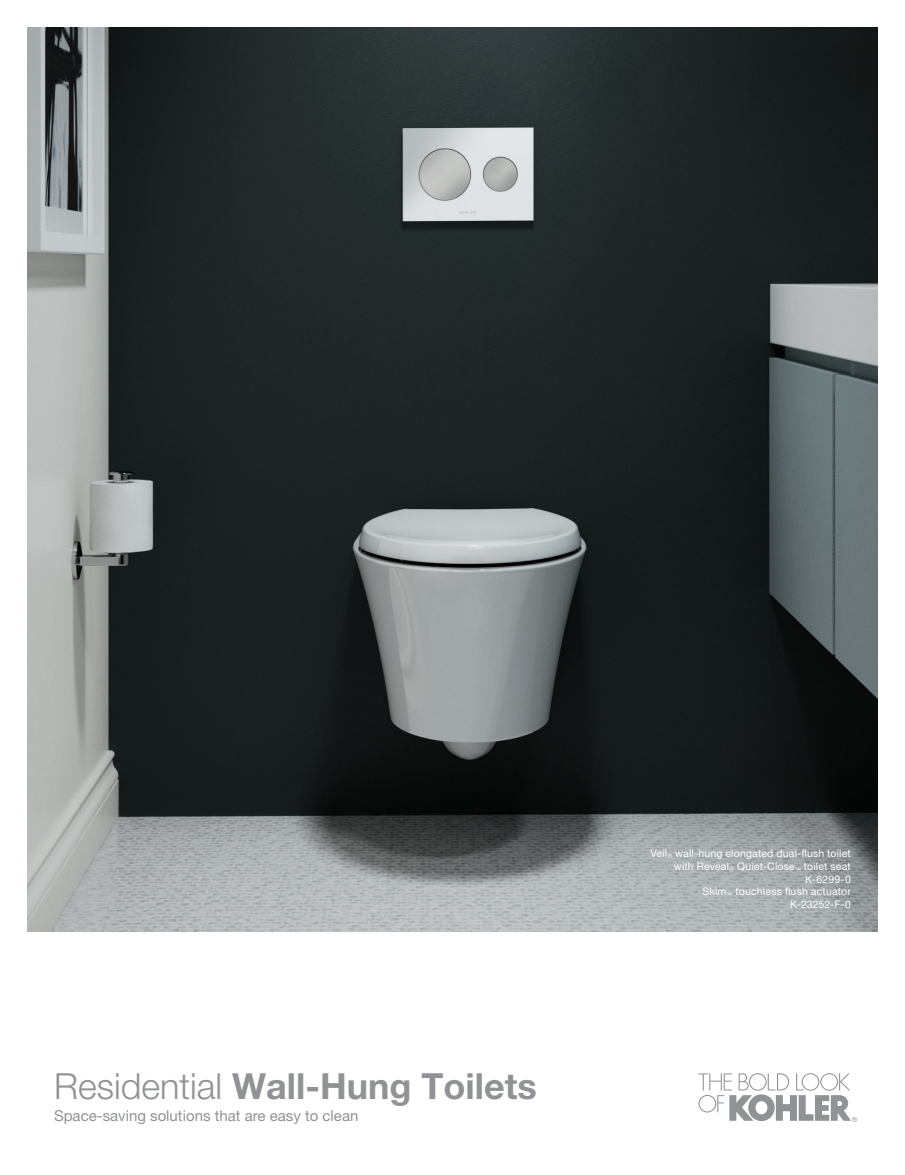
<style>
.page{position:relative;width:905px;height:1175px;background:#fff}
.page>*{position:absolute;margin:0;border:0;box-sizing:border-box;transform-origin:0 0}
.t1{font:700 36px "Helvetica Neue LT Pro";color:#919295}
.t2{font:15px "Helvetica Neue LT Pro";color:#919295}
.Cutline_Sku{font:10.5px/12.6px "Helvetica Neue LT Pro";letter-spacing:.015em;color:#fff;text-align:right}
.Cutline{font:10.5px "Helvetica Neue LT Pro";letter-spacing:.005em;color:#fff}
.s1{font-weight:300}
</style>
<div class="page">
<svg style="left:698px;top:1073px;width:159px;height:49px"></svg>
<img style="left:27px;top:27px;width:851px;height:905px">
<p class="t1" style="left:54px;top:1064px;width:484px"><span class="s1">Residential</span> Wall-Hung Toilets</p>
<p class="t2" style="left:54px;top:1106px;width:306px">Space-saving solutions that are easy to clean</p>
<p class="Cutline_Sku" style="left:650px;top:847px;width:202px">Veil<sub>®</sub> wall-hung elongated dual-flush toilet with Reveal<sub>®</sub> Quiet-Close<sub>™</sub> toilet seat</p>
<p class="Cutline_Sku" style="left:805px;top:872px;width:47px">K-6299-0</p>
<p class="Cutline_Sku" style="left:702px;top:885px;width:150px">Skim<sub>™</sub> touchless flush actuator</p>
<p class="Cutline" style="left:790px;top:897px;width:62px">K-23252-F-0</p>
</div>
